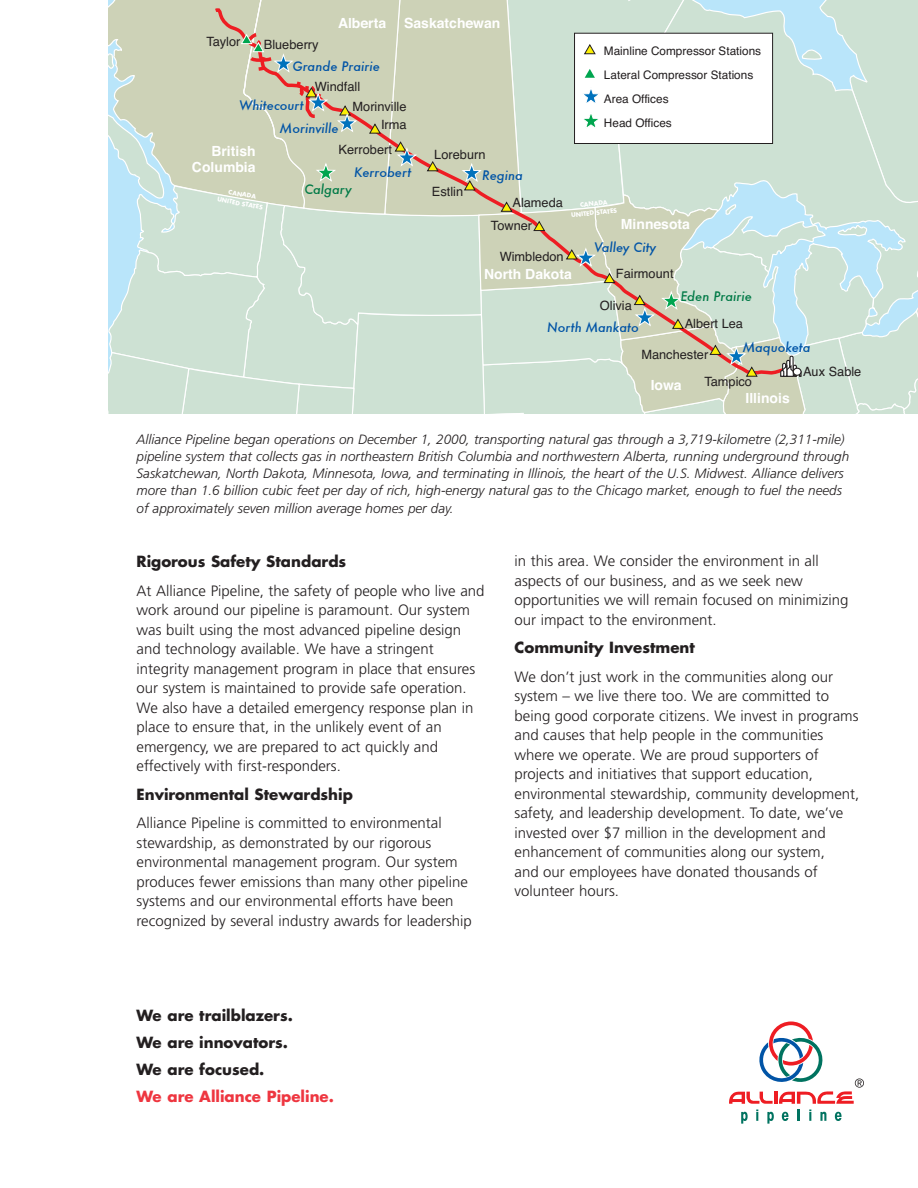
<style>
.page{position:relative;width:918px;height:1188px;background:#fff}
.page>*{position:absolute;margin:0;border:0;box-sizing:border-box;transform-origin:0 0}
.t1{font:300 15px/19.5px "Frutiger";color:#231f20}
.t2{font:700 15px/27px "Futura";color:#231f20}
.t3{font:700 15px "Futura";color:#ee3640}
.t4{font:700 13.95px/16.4px "Helvetica";color:#fff;text-align:right}
.t5{font:italic 300 13.5px/17.2px "Frutiger";color:#231f20}
.t6{font:12.75px/27px "Helvetica";color:#231f20}
.t7{font:italic 500 12.75px "Futura";color:#0154a6}
.t8{font:italic 500 12.75px "Futura";color:#017a47}
.t9{font:11.85px/24px "Helvetica";color:#231f20}
.t10{font:700 6px "Futura";color:#fff}
</style>
<div class="page">
<svg style="left:741px;top:1112px;width:7px;height:12px"></svg>
<svg style="left:756px;top:1110px;width:2px;height:11px"></svg>
<svg style="left:767px;top:1112px;width:7px;height:12px"></svg>
<svg style="left:782px;top:1112px;width:6px;height:9px"></svg>
<svg style="left:798px;top:1110px;width:2px;height:11px"></svg>
<svg style="left:809px;top:1110px;width:2px;height:11px"></svg>
<svg style="left:820px;top:1112px;width:6px;height:9px"></svg>
<svg style="left:835px;top:1112px;width:7px;height:9px"></svg>
<svg style="left:729px;top:1022px;width:135px;height:82px"></svg>
<svg style="left:108px;top:0;width:810px;height:414px;background:#cfddce"></svg>
<p class="t4" style="left:338px;top:15px;width:50px">Alberta</p>
<p class="t4" style="left:404px;top:15px;width:98px">Saskatchewan</p>
<p class="t6" style="left:206px;top:28px;width:36px">Taylor</p>
<p class="t6" style="left:264px;top:31px;width:56px">Blueberry</p>
<p class="t9" style="left:604px;top:39px;width:159px">Mainline Compressor Stations<br>Lateral Compressor Stations</p>
<p class="t7" style="left:293px;top:57px;width:89px">Grande Prairie</p>
<p class="t7" style="left:239px;top:97px;width:66px">Whitecourt</p>
<p class="t6" style="left:315px;top:73px;width:47px">Windfall</p>
<p class="t9" style="left:604px;top:87px;width:66px">Area Offices</p>
<p class="t6" style="left:353px;top:93px;width:56px">Morinville</p>
<p class="t6" style="left:339px;top:137px;width:55px">Kerrobert</p>
<p class="t9" style="left:604px;top:112px;width:69px">Head Offices</p>
<p class="t6" style="left:381px;top:111px;width:27px">Irma</p>
<p class="t7" style="left:280px;top:120px;width:60px">Morinville</p>
<p class="t4" style="left:192px;top:143px;width:65px">British<br>Columbia</p>
<p class="t6" style="left:434px;top:142px;width:53px">Loreburn</p>
<p class="t7" style="left:354px;top:163px;width:59px">Kerrobert</p>
<p class="t7" style="left:482px;top:167px;width:42px">Regina</p>
<p class="t8" style="left:304px;top:181px;width:49px">Calgary</p>
<p class="t6" style="left:432px;top:179px;width:33px">Estlin</p>
<p class="t10" style="left:229px;top:189px;width:29px;rotate:9deg">CANADA</p>
<p class="t10" style="left:218px;top:196px;width:48px;rotate:10deg">UNITED STATES</p>
<p class="t10" style="left:580px;top:202px;width:29px;rotate:-7deg">CANADA</p>
<p class="t10" style="left:571px;top:212px;width:48px;rotate:-6deg">UNITED STATES</p>
<p class="t6" style="left:512px;top:189px;width:52px">Alameda</p>
<p class="t4" style="left:621px;top:216px;width:71px">Minnesota</p>
<p class="t6" style="left:491px;top:213px;width:43px">Towner</p>
<p class="t6" style="left:500px;top:243px;width:66px">Wimbledon</p>
<p class="t4" style="left:484px;top:266px;width:89px">North Dakota</p>
<p class="t7" style="left:594px;top:239px;width:64px">Valley City</p>
<p class="t6" style="left:616px;top:261px;width:59px">Fairmount</p>
<p class="t6" style="left:600px;top:293px;width:34px">Olivia</p>
<p class="t7" style="left:547px;top:319px;width:93px">North Mankato</p>
<p class="t8" style="left:680px;top:287px;width:73px">Eden Prairie</p>
<p class="t6" style="left:685px;top:311px;width:60px">Albert Lea</p>
<p class="t7" style="left:743px;top:338px;width:69px">Maquoketa</p>
<p class="t6" style="left:704px;top:342px;width:49px;text-indent:-63px">Manchester<br>Tampico</p>
<p class="t6" style="left:803px;top:358px;width:60px">Aux Sable</p>
<p class="t4" style="left:651px;top:377px;width:33px">Iowa</p>
<p class="t4" style="left:746px;top:391px;width:46px">Illinois</p>
<p class="t5" style="left:136px;top:430px;width:714px">Alliance Pipeline began operations on December 1, 2000, transporting natural gas through a 3,719-kilometre (2,311-mile) pipeline system that collects gas in northeastern British Columbia and northwestern Alberta, running underground through Saskatchewan, North Dakota, Minnesota, Iowa, and terminating in Illinois, the heart of the U.S. Midwest. Alliance delivers more than 1.6 billion cubic feet per day of rich, high-energy natural gas to the Chicago market, enough to fuel the needs of approximately seven million average homes per day.</p>
<p class="t2" style="left:137px;top:550px;width:211px">Rigorous Safety Standards</p>
<p class="t1" style="left:137px;top:581px;width:349px">At Alliance Pipeline, the safety of people who live and work around our pipeline is paramount. Our system was built using the most advanced pipeline design and technology available. We have a stringent integrity management program in place that ensures our system is maintained to provide safe operation.<br>We also have a detailed emergency response plan in place to ensure that, in the unlikely event of an emergency, we are prepared to act quickly and effectively with first-responders.</p>
<p class="t2" style="left:137px;top:782px;width:218px">Environmental Stewardship</p>
<p class="t1" style="left:137px;top:813px;width:337px">Alliance Pipeline is committed to environmental stewardship, as demonstrated by our rigorous environmental management program. Our system produces fewer emissions than many other pipeline systems and our environmental efforts have been recognized by several industry awards for leadership</p>
<p class="t1" style="left:515px;top:551px;width:335px">in this area. We consider the environment in all aspects of our business, and as we seek new opportunities we will remain focused on minimizing our impact to the environment.</p>
<p class="t2" style="left:515px;top:635px;width:182px">Community Investment</p>
<p class="t1" style="left:515px;top:667px;width:346px">We don’t just work in the communities along our system – we live there too. We are committed to being good corporate citizens. We invest in programs and causes that help people in the communities where we operate. We are proud supporters of projects and initiatives that support education, environmental stewardship, community development, safety, and leadership development. To date, we’ve invested over $7 million in the development and enhancement of communities along our system,<br>and our employees have donated thousands of volunteer hours.</p>
<p class="t2" style="left:136px;top:1003px;width:158px">We are trailblazers.<br>We are innovators.<br>We are focused.</p>
<p class="t3" style="left:136px;top:1090px;width:199px">We are Alliance Pipeline.</p>
</div>
